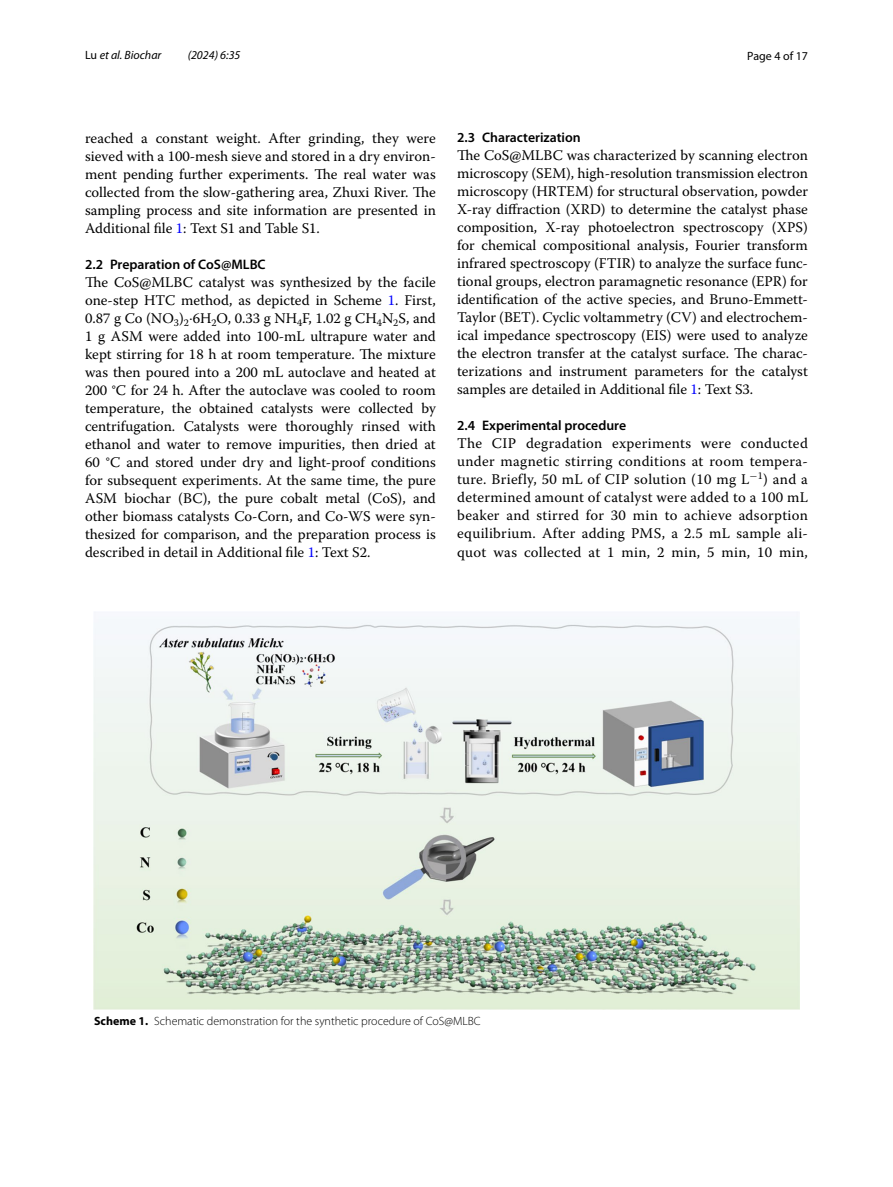
<style>
.page{position:relative;width:893px;height:1187px;background:#fff}
.page>*{position:absolute;margin:0;border:0;box-sizing:border-box;transform-origin:0 0}
.t1{font:14.7px/18px "Warnock Pro";color:#000;text-align:justify}
.t2{font:600 13.8px "Myriad Pro";color:#000}
.t3{font:300 12px "Myriad Pro";color:#000}
.t4{font:italic 12px "Myriad Pro";color:#000}
.t5{font:12px "Myriad Pro";color:#000}
.s1{font-style:normal}
.s2{color:#00f}
.s3{font-family:"STIX"}
.s4{font-weight:700}
</style>
<div class="page">
<img style="left:94px;top:617px;width:705px;height:392px">
<p class="t4" style="left:85px;top:48px;width:78px"><span class="s1">Lu</span> et al. Biochar</p>
<p class="t4" style="left:188px;top:48px;width:54px">(2024) 6:35</p>
<p class="t5" style="left:747px;top:48px;width:62px">Page 4 of 17</p>
<p class="t1" style="left:85px;top:128px;width:352px">reached a constant weight. After grinding, they were sieved with a 100-mesh sieve and stored in a dry environ&shy;ment pending further experiments. The real water was collected from the slow-gathering area, Zhuxi River. The sampling process and site information are presented in Additional file <span class="s2">1</span>: Text S1 and Table S1.</p>
<p class="t2" style="left:85px;top:255px;width:182px">2.2 Preparation of CoS@MLBC</p>
<p class="t1" style="left:85px;top:272px;width:352px">The CoS@MLBC catalyst was synthesized by the facile one-step HTC method, as depicted in Scheme <span class="s2">1</span>. First, 0.87 g Co (NO<sub>3</sub>)<sub>2</sub><span class="s3">·</span>6H<sub>2</sub>O, 0.33 g NH<sub>4</sub>F, 1.02 g CH<sub>4</sub>N<sub>2</sub>S, and 1 g ASM were added into 100-mL ultrapure water and kept stirring for 18 h at room temperature. The mixture was then poured into a 200 mL autoclave and heated at 200 °C for 24 h. After the autoclave was cooled to room temperature, the obtained catalysts were collected by centrifugation. Catalysts were thoroughly rinsed with ethanol and water to remove impurities, then dried at 60 °C and stored under dry and light-proof conditions for subsequent experiments. At the same time, the pure ASM biochar (BC), the pure cobalt metal (CoS), and other biomass catalysts Co-Corn, and Co-WS were syn&shy;thesized for comparison, and the preparation process is described in detail in Additional file <span class="s2">1</span>: Text S2.</p>
<p class="t2" style="left:457px;top:129px;width:125px">2.3 Characterization</p>
<p class="t1" style="left:457px;top:146px;width:352px">The CoS@MLBC was characterized by scanning electron microscopy (SEM), high-resolution transmission electron microscopy (HRTEM) for structural observation, powder X-ray diffraction (XRD) to determine the catalyst phase composition, X-ray photoelectron spectroscopy (XPS) for chemical compositional analysis, Fourier transform infrared spectroscopy (FTIR) to analyze the surface func&shy;tional groups, electron paramagnetic resonance (EPR) for identification of the active species, and Bruno-Emmett-Taylor (BET). Cyclic voltammetry (CV) and electrochem&shy;ical impedance spectroscopy (EIS) were used to analyze the electron transfer at the catalyst surface. The charac&shy;terizations and instrument parameters for the catalyst samples are detailed in Additional file <span class="s2">1</span>: Text S3.</p>
<p class="t2" style="left:457px;top:417px;width:171px">2.4 Experimental procedure</p>
<p class="t1" style="left:457px;top:434px;width:352px">The CIP degradation experiments were conducted under magnetic stirring conditions at room tempera&shy;ture. Briefly, 50 mL of CIP solution (10 mg L<sup>−</sup><sup>1</sup>) and a determined amount of catalyst were added to a 100 mL beaker and stirred for 30 min to achieve adsorption equilibrium. After adding PMS, a 2.5 mL sample ali&shy;quot was collected at 1 min, 2 min, 5 min, 10 min,</p>
<p class="t3" style="left:94px;top:1014px;width:388px"><span class="s4">Scheme 1.</span> Schematic demonstration for the synthetic procedure of CoS@MLBC</p>
</div>
